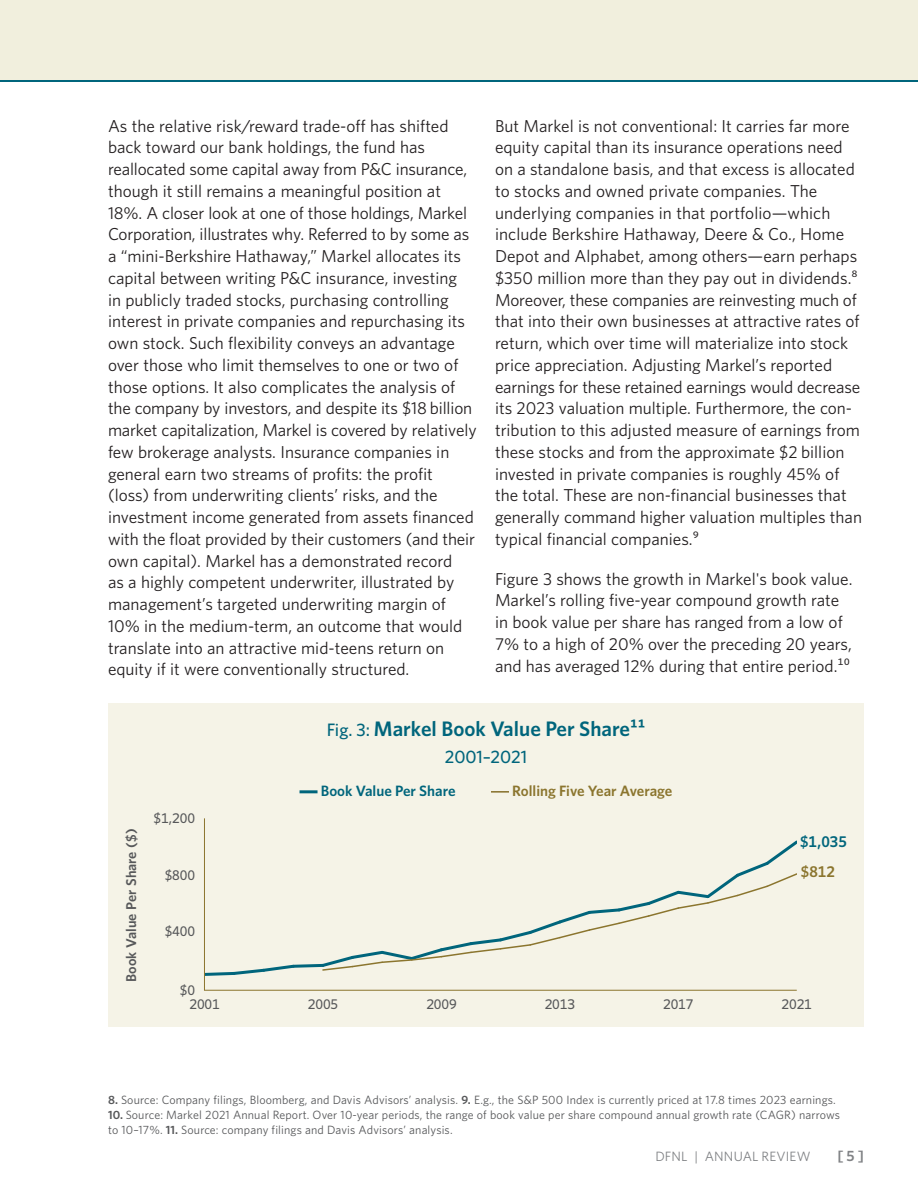
<style>
.page{position:relative;width:918px;height:1188px;background:#fff}
.page>*{position:absolute;margin:0;border:0;box-sizing:border-box;transform-origin:0 0}
.t1{font:600 21px "Whitney";color:#00657c}
.t2{font:500 18px "Whitney";color:#00657c}
.t3{font:17.25px/21.8px "Whitney";color:#231f20}
.t4{font:600 15.75px "Whitney";color:#00657c}
.t5{font:600 15.75px "Whitney";color:#8b752e}
.t6{font:600 15px "Whitney";color:#8b752e}
.t7{font:600 15px "Whitney";color:#00657c}
.t8{font:600 15px "Whitney";color:#808285}
.t9{font:500 14.25px "Whitney";letter-spacing:-.01em;color:#57585a}
.t10{font:600 14.25px "Whitney";color:#57585a}
.t11{font:13.5px "Whitney";letter-spacing:.01em;color:#808285}
.t12{font:12px/15px "Whitney";letter-spacing:.01em;color:#57585a}
.s1{font-weight:500;font-size:18px}
.s2{font-weight:600}
</style>
<div class="page">
<div style="left:0;top:0;width:918px;height:80px;background:#f1efdd"></div>
<hr style="left:0;top:80px;width:918px;height:2px;background:#00657c">
<div style="left:108px;top:703px;width:756px;height:324px;background:#f5f3e7"></div>
<svg style="left:491px;top:791px;width:18px;height:2px"></svg>
<hr style="left:300px;top:790px;width:18px;height:3px;background:#00657c">
<svg style="left:204px;top:818px;width:593px;height:173px"></svg>
<p class="t3" style="left:108px;top:114px;width:370px">As the relative risk/reward trade-off has shifted back toward our bank holdings, the fund has reallocated some capital away from P&amp;C insurance, though it still remains a meaningful position at 18%. A closer look at one of those holdings, Markel Corporation, illustrates why. Referred to by some as a “mini-Berkshire Hathaway,” Markel allocates its capital between writing P&amp;C insurance, investing<br>in publicly traded stocks, purchasing controlling interest in private companies and repurchasing its own stock. Such flexibility conveys an advantage over those who limit themselves to one or two of those options. It also complicates the analysis of the company by investors, and despite its $18 billion market capitalization, Markel is covered by relatively few brokerage analysts. Insurance companies in general earn two streams of profits: the profit (loss) from underwriting clients’ risks, and the investment income generated from assets financed with the float provided by their customers (and their own capital). Markel has a demonstrated record<br>as a highly competent underwriter, illustrated by management’s targeted underwriting margin of 10% in the medium-term, an outcome that would translate into an attractive mid-teens return on equity if it were conventionally structured.</p>
<p class="t3" style="left:495px;top:114px;width:369px">But Markel is not conventional: It carries far more equity capital than its insurance operations need on a standalone basis, and that excess is allocated to stocks and owned private companies. The underlying companies in that portfolio—which include Berkshire Hathaway, Deere &amp; Co., Home Depot and Alphabet, among others—earn perhaps $350 million more than they pay out in dividends.8<br>Moreover, these companies are reinvesting much of that into their own businesses at attractive rates of return, which over time will materialize into stock price appreciation. Adjusting Markel’s reported earnings for these retained earnings would decrease its 2023 valuation multiple. Furthermore, the con&shy;tribution to this adjusted measure of earnings from these stocks and from the approximate $2 billion invested in private companies is roughly 45% of the total. These are non-financial businesses that generally command higher valuation multiples than typical financial companies.9</p>
<p class="t3" style="left:495px;top:567px;width:359px">Figure 3 shows the growth in Markel's book value.<br>Markel’s rolling five-year compound growth rate in book value per share has ranged from a low of 7% to a high of 20% over the preceding 20 years, and has averaged 12% during that entire period.10</p>
<p class="t10" style="left:122px;top:982px;width:155px;rotate:-90deg">Book Value Per Share ($)</p>
<p class="t9" style="left:154px;top:809px;width:43px">$1,200</p>
<p class="t9" style="left:165px;top:865px;width:32px">$800</p>
<p class="t9" style="left:165px;top:922px;width:32px">$400</p>
<p class="t9" style="left:180px;top:980px;width:17px">$0</p>
<p class="t1" style="left:327px;top:715px;width:320px"><span class="s1">Fig. 3:</span> Markel Book Value Per Share11</p>
<p class="t2" style="left:445px;top:745px;width:84px">2001–2021</p>
<p class="t7" style="left:321px;top:781px;width:136px">Book Value Per Share</p>
<p class="t6" style="left:512px;top:781px;width:162px">Rolling Five Year Average</p>
<p class="t4" style="left:800px;top:831px;width:48px">$1,035</p>
<p class="t5" style="left:801px;top:861px;width:36px">$812</p>
<p class="t9" style="left:190px;top:995px;width:32px">2001</p>
<p class="t9" style="left:308px;top:995px;width:32px">2005</p>
<p class="t9" style="left:426px;top:995px;width:32px">2009</p>
<p class="t9" style="left:545px;top:995px;width:32px">2013</p>
<p class="t9" style="left:663px;top:995px;width:32px">2017</p>
<p class="t9" style="left:782px;top:995px;width:32px">2021</p>
<p class="t12" style="left:108px;top:1092px;width:729px"><span class="s2">8.</span> Source: Company filings, Bloomberg, and Davis Advisors’ analysis. <span class="s2">9.</span> E.g., the S&amp;P 500 Index is currently priced at 17.8 times 2023 earnings.</p>
<p class="t12" style="left:108px;top:1107px;width:734px"><span class="s2">10.</span> Source: Markel 2021 Annual Report. Over 10-year periods, the range of book value per share compound annual growth rate (CAGR) narrows to 10–17%. <span class="s2">11.</span> Source: company filings and Davis Advisors’ analysis.</p>
<p class="t11" style="left:655px;top:1147px;width:157px">DFNL | ANNUAL REVIEW</p>
<p class="t8" style="left:838px;top:1146px;width:28px">[ 5 ]</p>
</div>
